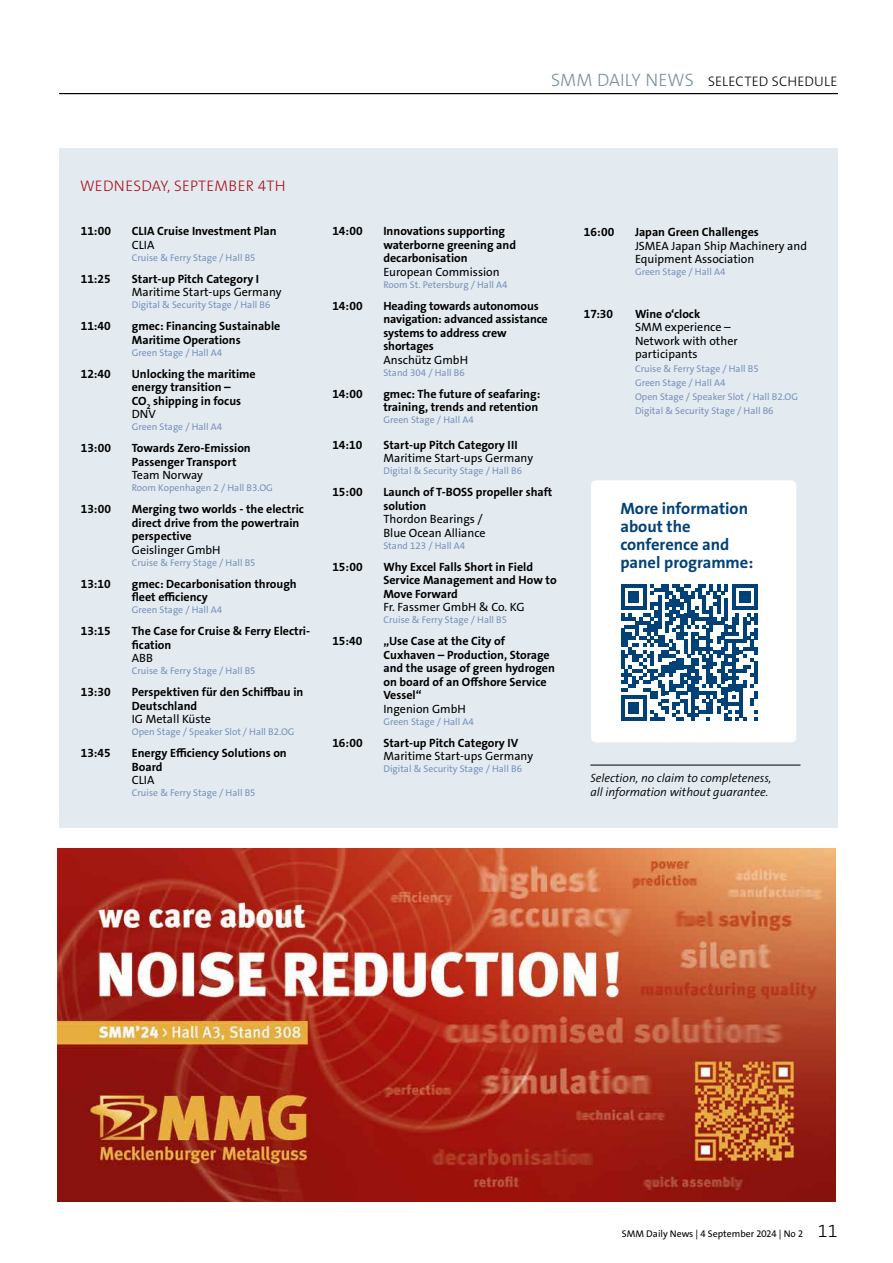
<style>
.page{position:relative;width:893px;height:1263px;background:#fff}
.page>*{position:absolute;margin:0;border:0;box-sizing:border-box;transform-origin:0 0}
.t1{font:700 16.5px/18px "The Sans Os F";color:#004177}
.t2{font:300 15.3px "The Sans Os F";letter-spacing:.02em;color:#ab0e19}
.t3{font:300 13.8px "The Sans Os F";letter-spacing:.015em;color:#000}
.t4{font:700 12px/13.5px "The Sans Os F";color:#000}
.t5{font:12px/13.5px "The Sans Os F";color:#000}
.t6{font:italic 300 12px/13.5px "The Sans Os F";color:#000}
.t7{font:9.75px/14.1px "The Sans Os F";color:#7992ba}
.t8{font:9.75px "The Sans Os F";color:#000}
.s1{font-size:18px;color:#788e9a}
.s2{font-weight:400}
.s3{font-weight:300;font-size:18px}
</style>
<div class="page">
<hr style="left:60px;top:93px;width:778px;height:1px;background:#000">
<div style="left:59px;top:149px;width:779px;height:679px;background:#e3ebf1"></div>
<hr style="left:590px;top:765px;width:210px;height:1px;background:#000">
<img style="left:57px;top:848px;width:779px;height:353px">
<div style="left:591px;top:480px;width:205px;height:262px;background:#fff;border-radius:5px"></div>
<svg style="left:621px;top:584px;width:137px;height:137px"></svg>
<p class="t3" style="left:551px;top:72px;width:288px"><span class="s1">SMM DAILY NEWS</span> SELECTED SCHEDULE</p>
<p class="t2" style="left:80px;top:176px;width:207px">WEDNESDAY, SEPTEMBER 4TH</p>
<p class="t4" style="left:81px;top:224px;width:32px">11:00</p>
<p class="t4" style="left:132px;top:224px;width:146px">CLIA Cruise Investment Plan</p>
<p class="t5" style="left:132px;top:238px;width:24px">CLIA</p>
<p class="t7" style="left:132px;top:250px;width:125px">Cruise &amp; Ferry Stage / Hall B5</p>
<p class="t4" style="left:81px;top:272px;width:31px">11:25</p>
<p class="t4" style="left:132px;top:272px;width:129px">Start-up Pitch Category I</p>
<p class="t5" style="left:132px;top:285px;width:151px">Maritime Start-ups Germany</p>
<p class="t7" style="left:132px;top:298px;width:140px">Digital &amp; Security Stage / Hall B6</p>
<p class="t4" style="left:81px;top:319px;width:31px">11:40</p>
<p class="t4" style="left:132px;top:319px;width:150px">gmec: Financing Sustainable<br>Maritime Operations</p>
<p class="t7" style="left:132px;top:345px;width:92px">Green Stage / Hall A4</p>
<p class="t4" style="left:81px;top:367px;width:31px">12:40</p>
<p class="t4" style="left:132px;top:367px;width:125px">Unlocking the maritime energy transition –<br>CO<sub>2</sub> shipping in focus<br><span class="s2">DNV</span></p>
<p class="t7" style="left:132px;top:420px;width:92px">Green Stage / Hall A4</p>
<p class="t4" style="left:81px;top:441px;width:32px">13:00</p>
<p class="t4" style="left:132px;top:441px;width:120px">Towards Zero-Emission<br>Passenger Transport</p>
<p class="t5" style="left:132px;top:468px;width:73px">Team Norway</p>
<p class="t7" style="left:132px;top:481px;width:143px">Room Kopenhagen 2 / Hall B3.OG</p>
<p class="t4" style="left:81px;top:502px;width:32px">13:00</p>
<p class="t4" style="left:132px;top:502px;width:174px">Merging two worlds - the electric direct drive from the powertrain perspective</p>
<p class="t5" style="left:132px;top:543px;width:90px">Geislinger GmbH</p>
<p class="t7" style="left:132px;top:555px;width:125px">Cruise &amp; Ferry Stage / Hall B5</p>
<p class="t4" style="left:81px;top:577px;width:31px">13:10</p>
<p class="t4" style="left:132px;top:577px;width:166px">gmec: Decarbonisation through fleet efficiency</p>
<p class="t7" style="left:132px;top:603px;width:92px">Green Stage / Hall A4</p>
<p class="t4" style="left:81px;top:624px;width:31px">13:15</p>
<p class="t4" style="left:132px;top:624px;width:180px">The Case for Cruise &amp; Ferry Electri&shy;fication</p>
<p class="t5" style="left:132px;top:651px;width:23px">ABB</p>
<p class="t7" style="left:132px;top:664px;width:125px">Cruise &amp; Ferry Stage / Hall B5</p>
<p class="t4" style="left:81px;top:685px;width:31px">13:30</p>
<p class="t4" style="left:132px;top:685px;width:173px">Perspektiven für den Schiffbau in<br>Deutschland</p>
<p class="t5" style="left:132px;top:712px;width:81px">IG Metall Küste</p>
<p class="t7" style="left:132px;top:725px;width:164px">Open Stage / Speaker Slot / Hall B2.OG</p>
<p class="t4" style="left:81px;top:746px;width:31px">13:45</p>
<p class="t4" style="left:132px;top:746px;width:156px">Energy Efficiency Solutions on<br>Board</p>
<p class="t5" style="left:132px;top:773px;width:24px">CLIA</p>
<p class="t7" style="left:132px;top:786px;width:125px">Cruise &amp; Ferry Stage / Hall B5</p>
<p class="t4" style="left:332px;top:224px;width:32px">14:00</p>
<p class="t4" style="left:383px;top:224px;width:134px">Innovations supporting waterborne greening and decarbonisation</p>
<p class="t5" style="left:383px;top:265px;width:118px">European Commission</p>
<p class="t7" style="left:383px;top:277px;width:126px">Room St. Petersburg / Hall A4</p>
<p class="t4" style="left:332px;top:299px;width:32px">14:00</p>
<p class="t4" style="left:383px;top:299px;width:166px">Heading towards autonomous navigation: advanced assistance systems to address crew shortages</p>
<p class="t5" style="left:383px;top:353px;width:86px">Anschütz GmbH</p>
<p class="t7" style="left:383px;top:365px;width:83px">Stand 304 / Hall B6</p>
<p class="t4" style="left:332px;top:387px;width:32px">14:00</p>
<p class="t4" style="left:383px;top:387px;width:158px">gmec: The future of seafaring: training, trends and retention</p>
<p class="t7" style="left:383px;top:413px;width:92px">Green Stage / Hall A4</p>
<p class="t4" style="left:332px;top:438px;width:31px">14:10</p>
<p class="t4" style="left:383px;top:438px;width:136px">Start-up Pitch Category III</p>
<p class="t5" style="left:383px;top:451px;width:151px">Maritime Start-ups Germany</p>
<p class="t7" style="left:383px;top:464px;width:140px">Digital &amp; Security Stage / Hall B6</p>
<p class="t4" style="left:332px;top:485px;width:32px">15:00</p>
<p class="t4" style="left:383px;top:485px;width:170px">Launch of T-BOSS propeller shaft solution</p>
<p class="t5" style="left:383px;top:512px;width:104px">Thordon Bearings /<br>Blue Ocean Alliance</p>
<p class="t7" style="left:383px;top:538px;width:83px">Stand 123 / Hall A4</p>
<p class="t4" style="left:332px;top:560px;width:32px">15:00</p>
<p class="t4" style="left:383px;top:560px;width:175px">Why Excel Falls Short in Field<br>Service Management and How to<br>Move Forward</p>
<p class="t5" style="left:383px;top:600px;width:143px">Fr. Fassmer GmbH &amp; Co. KG</p>
<p class="t7" style="left:383px;top:613px;width:125px">Cruise &amp; Ferry Stage / Hall B5</p>
<p class="t4" style="left:332px;top:634px;width:31px">15:40</p>
<p class="t4" style="left:383px;top:634px;width:173px">„Use Case at the City of<br>Cuxhaven – Production, Storage and the usage of green hydrogen on board of an Offshore Service<br>Vessel“</p>
<p class="t5" style="left:383px;top:702px;width:84px">Ingenion GmbH</p>
<p class="t7" style="left:383px;top:714px;width:92px">Green Stage / Hall A4</p>
<p class="t4" style="left:332px;top:736px;width:32px">16:00</p>
<p class="t4" style="left:383px;top:736px;width:136px">Start-up Pitch Category IV</p>
<p class="t5" style="left:383px;top:749px;width:151px">Maritime Start-ups Germany</p>
<p class="t7" style="left:383px;top:762px;width:140px">Digital &amp; Security Stage / Hall B6</p>
<p class="t4" style="left:584px;top:226px;width:32px">16:00</p>
<p class="t4" style="left:635px;top:226px;width:125px">Japan Green Challenges</p>
<p class="t5" style="left:635px;top:239px;width:174px">JSMEA Japan Ship Machinery and<br>Equipment Association</p>
<p class="t7" style="left:635px;top:265px;width:92px">Green Stage / Hall A4</p>
<p class="t4" style="left:584px;top:307px;width:31px">17:30</p>
<p class="t4" style="left:635px;top:307px;width:67px">Wine o‘clock</p>
<p class="t5" style="left:635px;top:321px;width:104px">SMM experience –<br>Network with other participants</p>
<p class="t7" style="left:635px;top:362px;width:165px">Cruise &amp; Ferry Stage / Hall B5<br>Green Stage / Hall A4<br>Open Stage / Speaker Slot / Hall B2.OG<br>Digital &amp; Security Stage / Hall B6</p>
<h1 class="t1" style="left:620px;top:499px;width:134px">More information about the conference and panel programme:</h1>
<p class="t6" style="left:590px;top:771px;width:183px">Selection, no claim to completeness, all information without guarantee.</p>
<p class="t8" style="left:622px;top:1228px;width:217px">SMM Daily News | 4 September 2024 | No 2 <span class="s3">11</span></p>
</div>
